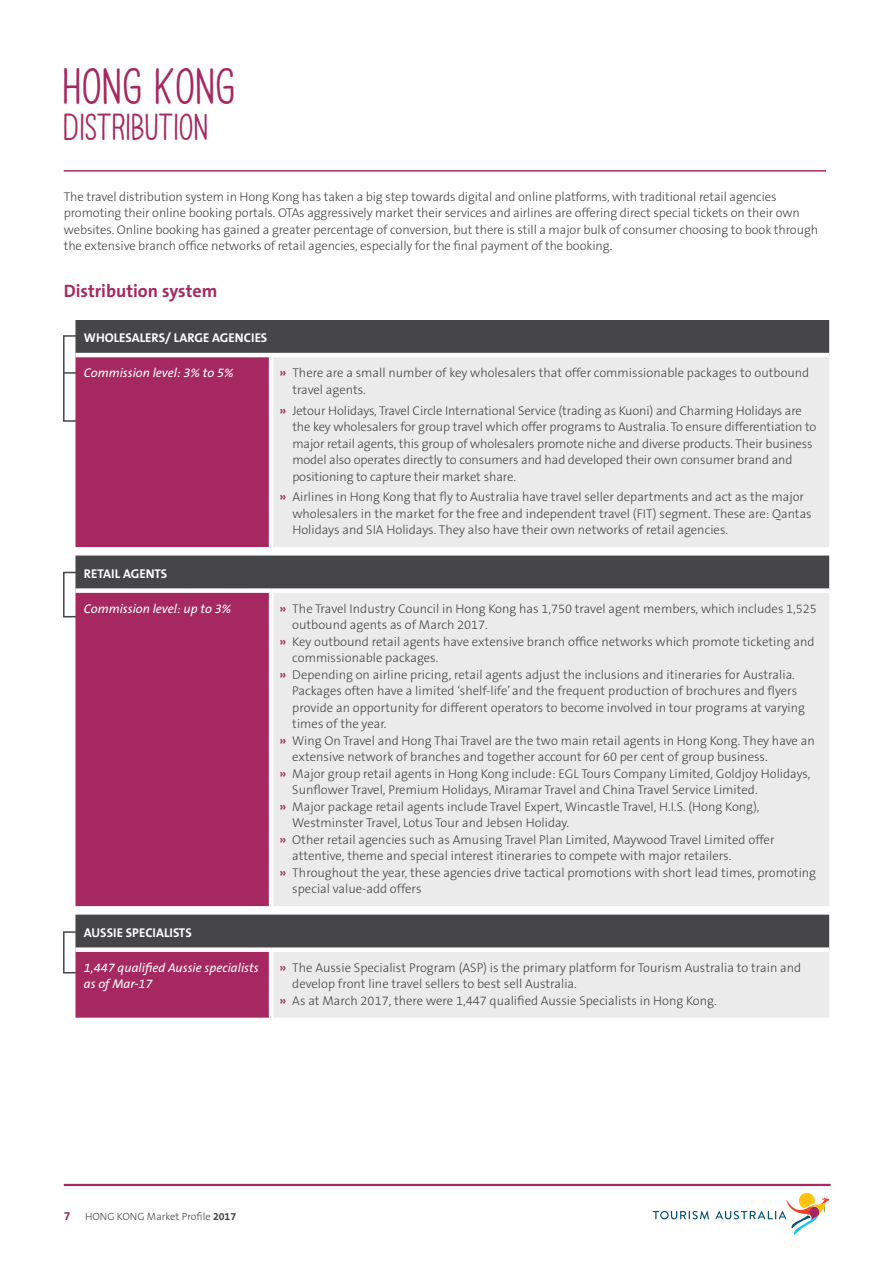
<style>
.page{position:relative;width:893px;height:1263px;background:#fff}
.page>*{position:absolute;margin:0;border:0;box-sizing:border-box;transform-origin:0 0}
.t1{font:700 45px "TAHAVEANICEDAY Basic";color:#a52960}
.t2{font:700 33px "TAHAVEANICEDAY Basic";color:#a52960}
.t3{font:700 18px "The Sans B7";color:#a52960}
.t4{font:300 12.75px/16.5px "The Sans B3";color:#464547}
.t5{font:italic 12.75px/16.5px "The Sans B5 Plain";color:#fff}
.t6{font:700 12.75px "The Sans B7";color:#fff}
.t7{font:300 10.5px "The Sans B3";color:#464547}
.s1{font-family:"The Sans B7";font-weight:700;color:#a52960}
.s2{font-family:"The Sans B7";font-weight:700;font-size:12px;color:#a52960}
.s3{font-family:"The Sans B7";font-weight:700}
</style>
<div class="page">
<hr style="left:64px;top:1184px;width:767px;height:2px;background:#a52960">
<svg style="left:653px;top:1211px;width:56px;height:8px"></svg>
<svg style="left:715px;top:1193px;width:114px;height:42px"></svg>
<hr style="left:64px;top:170px;width:762px;height:2px;background:#a52960">
<div style="left:63px;top:931px;width:30px;height:42px;border:2px solid #464547"></div>
<div style="left:63px;top:335px;width:30px;height:87px;border:2px solid #464547"></div>
<hr style="left:63px;top:372px;width:29px;height:2px;background:#464547">
<div style="left:63px;top:572px;width:30px;height:45px;border:2px solid #464547"></div>
<div style="left:75px;top:320px;width:754px;height:33px;background:#464547"></div>
<svg style="left:75px;top:357px;width:196px;height:661px;background:#9e3262"></svg>
<svg style="left:271px;top:357px;width:558px;height:661px;background:#dbdbdc"></svg>
<hr style="left:75px;top:353px;width:196px;height:4px;background:#fff">
<hr style="left:269px;top:357px;width:4px;height:190px;background:#fff">
<div style="left:75px;top:588px;width:196px;height:5px;background:#fff"></div>
<div style="left:271px;top:588px;width:558px;height:5px;background:#fff"></div>
<hr style="left:269px;top:593px;width:4px;height:313px;background:#fff">
<div style="left:75px;top:947px;width:196px;height:5px;background:#fff"></div>
<div style="left:271px;top:947px;width:558px;height:5px;background:#fff"></div>
<hr style="left:269px;top:952px;width:4px;height:66px;background:#fff">
<h1 class="t1" style="left:64px;top:60px;width:176px">HONG KONG</h1>
<h2 class="t2" style="left:64px;top:107px;width:147px">DISTRIBUTION</h2>
<p class="t4" style="left:64px;top:189px;width:756px">The travel distribution system in Hong Kong has taken a big step towards digital and online platforms, with traditional retail agencies promoting their online booking portals. OTAs aggressively market their services and airlines are offering direct special tickets on their own websites. Online booking has gained a greater percentage of conversion, but there is still a major bulk of consumer choosing to book through the extensive branch office networks of retail agencies, especially for the final payment of the booking.</p>
<h3 class="t3" style="left:64px;top:282px;width:155px">Distribution system</h3>
<p class="t6" style="left:84px;top:331px;width:185px">WHOLESALERS/ LARGE AGENCIES</p>
<p class="t5" style="left:84px;top:365px;width:151px">Commission level: 3% to 5%</p>
<p class="t4" style="left:292px;top:365px;width:519px;text-indent:-13px"><span class="s1">»</span> There are a small number of key wholesalers that offer commissionable packages to outbound travel agents.</p>
<p class="t4" style="left:292px;top:402px;width:526px;text-indent:-13px"><span class="s1">»</span> Jetour Holidays, Travel Circle International Service (trading as Kuoni) and Charming Holidays are the key wholesalers for group travel which offer programs to Australia. To ensure differentiation to major retail agents, this group of wholesalers promote niche and diverse products. Their business model also operates directly to consumers and had developed their own consumer brand and positioning to capture their market share.</p>
<p class="t4" style="left:292px;top:489px;width:521px;text-indent:-13px"><span class="s1">»</span> Airlines in Hong Kong that fly to Australia have travel seller departments and act as the major wholesalers in the market for the free and independent travel (FIT) segment. These are: Qantas<br>Holidays and SIA Holidays. They also have their own networks of retail agencies.</p>
<p class="t6" style="left:84px;top:567px;width:85px">RETAIL AGENTS</p>
<p class="t5" style="left:84px;top:601px;width:149px">Commission level: up to 3%</p>
<p class="t4" style="left:280px;top:601px;width:539px"><span class="s1">»</span> The Travel Industry Council in Hong Kong has 1,750 travel agent members, which includes 1,525</p>
<p class="t4" style="left:292px;top:617px;width:197px">outbound agents as of March 2017.</p>
<p class="t4" style="left:280px;top:634px;width:536px"><span class="s1">»</span> Key outbound retail agents have extensive branch office networks which promote ticketing and</p>
<p class="t4" style="left:292px;top:650px;width:148px">commissionable packages.</p>
<p class="t4" style="left:280px;top:667px;width:517px"><span class="s1">»</span> Depending on airline pricing, retail agents adjust the inclusions and itineraries for Australia.</p>
<p class="t4" style="left:292px;top:683px;width:506px">Packages often have a limited ‘shelf-life’ and the frequent production of brochures and flyers</p>
<p class="t4" style="left:292px;top:700px;width:514px">provide an opportunity for different operators to become involved in tour programs at varying</p>
<p class="t4" style="left:292px;top:716px;width:96px">times of the year.</p>
<p class="t4" style="left:280px;top:733px;width:537px"><span class="s1">»</span> Wing On Travel and Hong Thai Travel are the two main retail agents in Hong Kong. They have an</p>
<p class="t4" style="left:292px;top:749px;width:477px">extensive network of branches and together account for 60 per cent of group business.</p>
<p class="t4" style="left:280px;top:766px;width:532px"><span class="s1">»</span> Major group retail agents in Hong Kong include: EGL Tours Company Limited, Goldjoy Holidays,</p>
<p class="t4" style="left:292px;top:782px;width:467px">Sunflower Travel, Premium Holidays, Miramar Travel and China Travel Service Limited.</p>
<p class="t4" style="left:280px;top:799px;width:482px"><span class="s1">»</span> Major package retail agents include Travel Expert, Wincastle Travel, H.I.S. (Hong Kong),</p>
<p class="t4" style="left:292px;top:815px;width:278px">Westminster Travel, Lotus Tour and Jebsen Holiday.</p>
<p class="t4" style="left:280px;top:832px;width:496px"><span class="s1">»</span> Other retail agencies such as Amusing Travel Plan Limited, Maywood Travel Limited offer</p>
<p class="t4" style="left:292px;top:848px;width:441px">attentive, theme and special interest itineraries to compete with major retailers.</p>
<p class="t4" style="left:280px;top:865px;width:538px"><span class="s1">»</span> Throughout the year, these agencies drive tactical promotions with short lead times, promoting</p>
<p class="t4" style="left:292px;top:881px;width:131px">special value-add offers</p>
<p class="t6" style="left:84px;top:926px;width:109px">AUSSIE SPECIALISTS</p>
<p class="t5" style="left:84px;top:960px;width:176px">1,447 qualified Aussie specialists as of Mar-17</p>
<p class="t4" style="left:280px;top:960px;width:523px"><span class="s1">»</span> The Aussie Specialist Program (ASP) is the primary platform for Tourism Australia to train and</p>
<p class="t4" style="left:292px;top:976px;width:286px">develop front line travel sellers to best sell Australia.</p>
<p class="t4" style="left:280px;top:993px;width:439px"><span class="s1">»</span> As at March 2017, there were 1,447 qualified Aussie Specialists in Hong Kong.</p>
<p class="t7" style="left:64px;top:1211px;width:174px"><span class="s2">7</span> HONG KONG Market Profile <span class="s3">2017</span></p>
</div>
